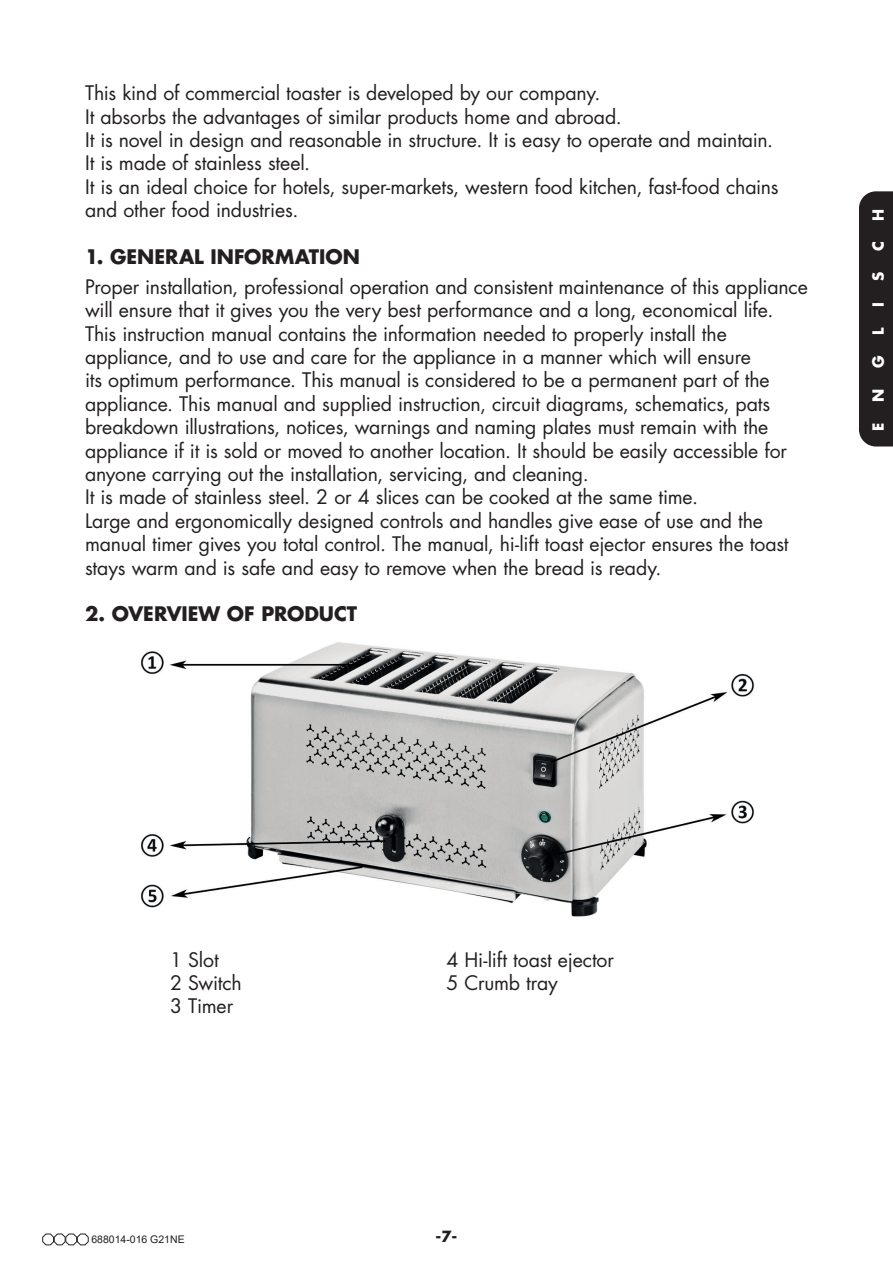
<style>
.page{position:relative;width:893px;height:1263px;background:#fff}
.page>*{position:absolute;margin:0;border:0;box-sizing:border-box;transform-origin:0 0}
.t1{font:19.5px/23.4px "Futura LT";letter-spacing:-.01em;color:#231f20}
.t2{font:700 19.5px "Futura LT";color:#231f20}
.t3{font:700 15px "Futura LT";color:#fff}
.t4{font:700 15px "Futura LT";color:#231f20}
.t5{font:10.5px "Arial";color:#231f20}
</style>
<div class="page">
<svg style="left:43px;top:1233px;width:45px;height:12px"></svg>
<img style="left:140px;top:642px;width:615px;height:275px">
<div style="left:859px;top:191px;width:34px;height:255px;background:#231f20"></div>
<p class="t1" style="left:85px;top:81px;width:695px">This kind of commercial toaster is developed by our company.<br>It absorbs the advantages of similar products home and abroad.<br>It is novel in design and reasonable in structure. It is easy to operate and maintain.<br>It is made of stainless steel.<br>It is an ideal choice for hotels, super-markets, western food kitchen, fast-food chains and other food industries.</p>
<p class="t2" style="left:85px;top:244px;width:276px">1. GENERAL INFORMATION</p>
<p class="t1" style="left:85px;top:275px;width:724px">Proper installation, professional operation and consistent maintenance of this appliance will ensure that it gives you the very best performance and a long, economical life.<br>This instruction manual contains the information needed to properly install the appliance, and to use and care for the appliance in a manner which will ensure<br>its optimum performance. This manual is considered to be a permanent part of the appliance. This manual and supplied instruction, circuit diagrams, schematics, pats breakdown illustrations, notices, warnings and naming plates must remain with the appliance if it is sold or moved to another location. It should be easily accessible for anyone carrying out the installation, servicing, and cleaning.<br>It is made of stainless steel. 2 or 4 slices can be cooked at the same time.<br>Large and ergonomically designed controls and handles give ease of use and the manual timer gives you total control. The manual, hi-lift toast ejector ensures the toast stays warm and is safe and easy to remove when the bread is ready.</p>
<p class="t2" style="left:85px;top:601px;width:274px">2. OVERVIEW OF PRODUCT</p>
<p class="t3" style="left:868px;top:221px;width:14px;rotate:-90deg">H</p>
<p class="t3" style="left:868px;top:251px;width:11px;rotate:-90deg">C</p>
<p class="t3" style="left:868px;top:281px;width:11px;rotate:-90deg">S</p>
<p class="t3" style="left:868px;top:307px;width:6px;rotate:-90deg">I</p>
<p class="t3" style="left:868px;top:335px;width:9px;rotate:-90deg">L</p>
<p class="t3" style="left:868px;top:368px;width:14px;rotate:-90deg">G</p>
<p class="t3" style="left:868px;top:402px;width:15px;rotate:-90deg">N</p>
<p class="t3" style="left:868px;top:431px;width:10px;rotate:-90deg">E</p>
<p class="t1" style="left:170px;top:948px;width:50px">1 Slot</p>
<p class="t1" style="left:446px;top:948px;width:169px">4 Hi-lift toast ejector</p>
<p class="t1" style="left:170px;top:971px;width:73px">2 Switch</p>
<p class="t1" style="left:446px;top:971px;width:113px">5 Crumb tray</p>
<p class="t1" style="left:170px;top:995px;width:65px">3 Timer</p>
<p class="t5" style="left:91px;top:1232px;width:95px">688014-016 G21NE</p>
<p class="t4" style="left:435px;top:1226px;width:24px">-7-</p>
</div>
